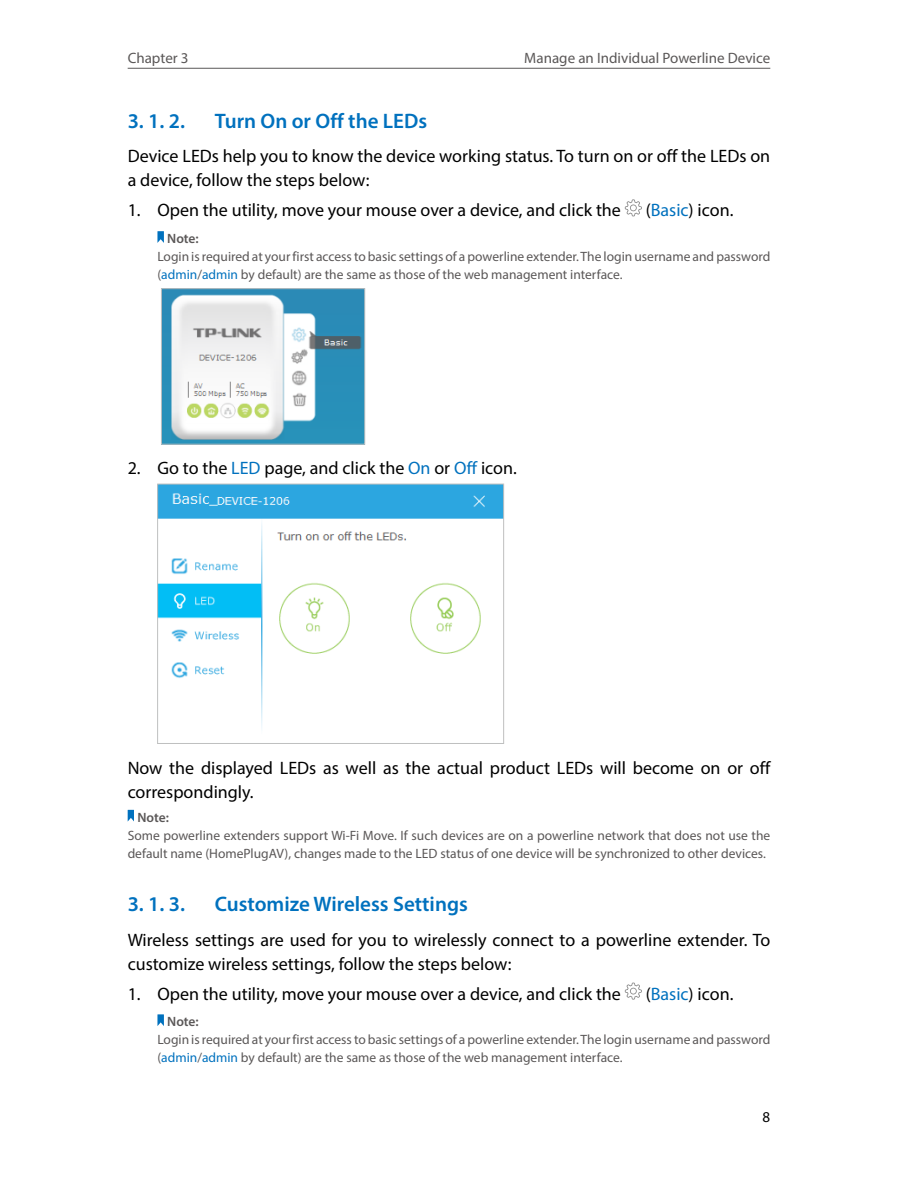
<style>
.page{position:relative;width:898px;height:1187px;background:#fff}
.page>*{position:absolute;margin:0;border:0;box-sizing:border-box;transform-origin:0 0}
.t1{font:600 21px "Myriad Pro";color:#0071be}
.t2{font:18px/24px "Myriad Pro";color:#000}
.t3{font:15px "Myriad Pro";color:#5a5757}
.t4{font:15px "Myriad Pro";color:#000}
.t5{font:13.5px/18px "Myriad Pro";color:#5a5757}
.t6{font:600 13.5px "Myriad Pro";color:#5a5757}
.s1{color:#0071be}
</style>
<div class="page">
<hr style="left:128px;top:68px;width:642px;height:1px;background:#5a5757">
<svg style="left:624px;top:199px;width:17px;height:17px"></svg>
<svg style="left:157px;top:231px;width:7px;height:12px"></svg>
<img style="left:163px;top:290px;width:200px;height:152px">
<div style="left:161px;top:288px;width:204px;height:156px;border:1px solid #bfc0c0"></div>
<img style="left:159px;top:486px;width:342px;height:242px">
<div style="left:157px;top:484px;width:346px;height:259px;border:1px solid #bfc0c0"></div>
<svg style="left:128px;top:809px;width:6px;height:12px"></svg>
<svg style="left:624px;top:982px;width:17px;height:17px"></svg>
<svg style="left:157px;top:1014px;width:7px;height:12px"></svg>
<p class="t3" style="left:128px;top:48px;width:62px">Chapter 3</p>
<p class="t3" style="left:524px;top:48px;width:247px">Manage an Individual Powerline Device</p>
<h1 class="t1" style="left:128px;top:108px;width:56px">3. 1. 2.</h1>
<h1 class="t1" style="left:215px;top:108px;width:214px">Turn On or Off the LEDs</h1>
<h2 class="t2" style="left:128px;top:144px;width:644px">Device LEDs help you to know the device working status. To turn on or off the LEDs on a device, follow the steps below:</h2>
<h2 class="t2" style="left:128px;top:198px;width:494px">1. Open the utility, move your mouse over a device, and click the</h2>
<h2 class="t2" style="left:645px;top:198px;width:89px">(<span class="s1">Basic</span>) icon.</h2>
<p class="t6" style="left:167px;top:230px;width:33px">Note:</p>
<p class="t5" style="left:157px;top:247px;width:614px">Login is required at your first access to basic settings of a powerline extender. The login username and password (<span class="s1">admin</span>/<span class="s1">admin</span> by default) are the same as those of the web management interface.</p>
<h2 class="t2" style="left:128px;top:456px;width:390px">2. Go to the <span class="s1">LED</span> page, and click the <span class="s1">On</span> or <span class="s1">Off</span> icon.</h2>
<h2 class="t2" style="left:128px;top:755px;width:644px">Now the displayed LEDs as well as the actual product LEDs will become on or off correspondingly.</h2>
<p class="t6" style="left:137px;top:808px;width:33px">Note:</p>
<p class="t5" style="left:128px;top:825px;width:644px">Some powerline extenders support Wi-Fi Move. If such devices are on a powerline network that does not use the default name (HomePlugAV), changes made to the LED status of one device will be synchronized to other devices.</p>
<h1 class="t1" style="left:128px;top:890px;width:56px">3. 1. 3.</h1>
<h1 class="t1" style="left:215px;top:890px;width:254px">Customize Wireless Settings</h1>
<h2 class="t2" style="left:128px;top:927px;width:644px">Wireless settings are used for you to wirelessly connect to a powerline extender. To customize wireless settings, follow the steps below:</h2>
<h2 class="t2" style="left:128px;top:981px;width:494px">1. Open the utility, move your mouse over a device, and click the</h2>
<h2 class="t2" style="left:645px;top:981px;width:89px">(<span class="s1">Basic</span>) icon.</h2>
<p class="t6" style="left:167px;top:1012px;width:33px">Note:</p>
<p class="t5" style="left:157px;top:1030px;width:614px">Login is required at your first access to basic settings of a powerline extender. The login username and password (<span class="s1">admin</span>/<span class="s1">admin</span> by default) are the same as those of the web management interface.</p>
<p class="t4" style="left:762px;top:1107px;width:9px">8</p>
</div>
